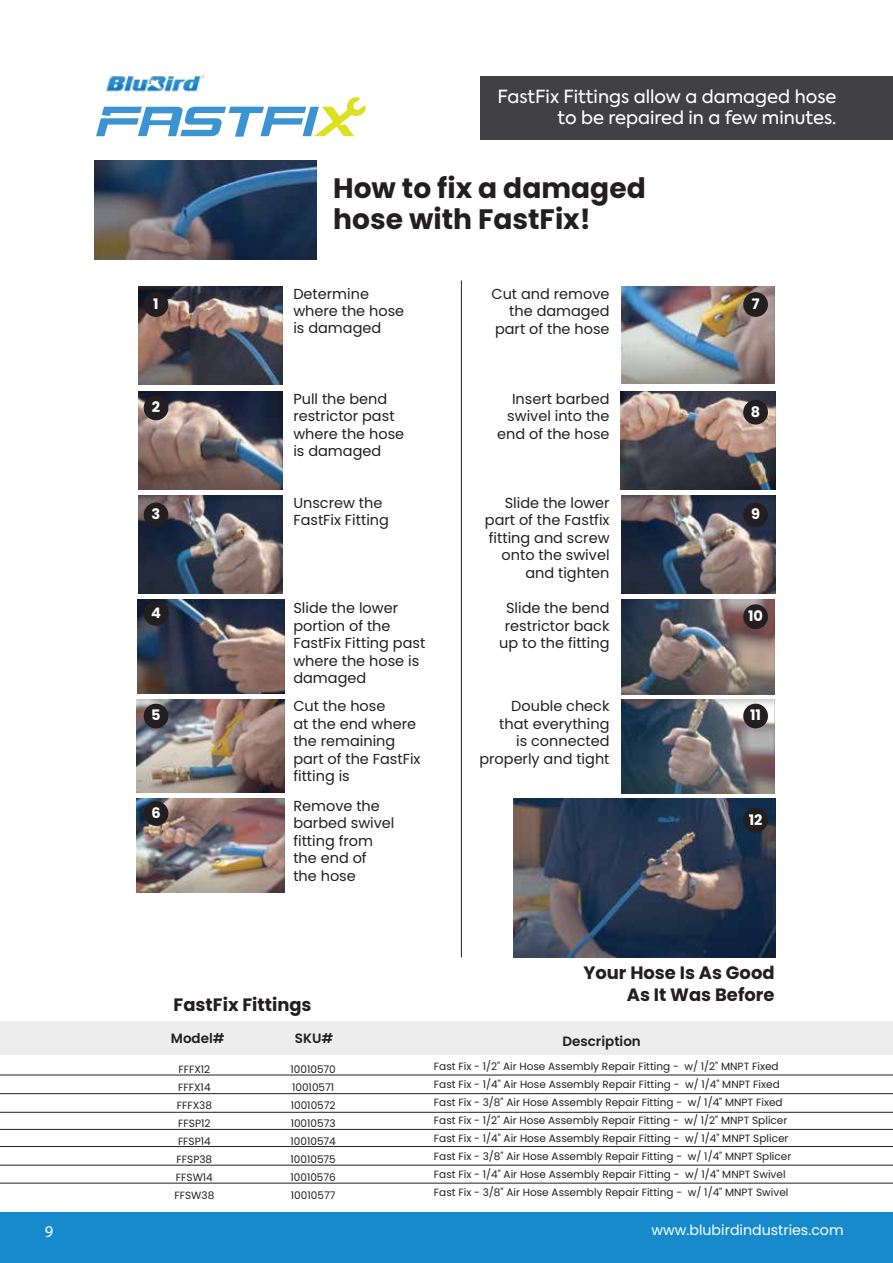
<style>
.page{position:relative;width:893px;height:1263px;background:#fff}
.page>*{position:absolute;margin:0;border:0;box-sizing:border-box;transform-origin:0 0}
.t1{font:700 28.05px/31.7px "Poppins";color:#231f20}
.t2{font:18px/21.6px "Axiforma";color:#fff;text-align:right}
.t3{font:700 18px/21.6px "Poppins";color:#231f20;text-align:right}
.t4{font:16.5px "Myriad Pro";color:#fff}
.t5{font:14.55px/17.4px "Poppins";color:#231f20}
.t6{font:700 14.55px "Poppins";color:#fff}
.t7{font:14.25px "Poppins";color:#fff}
.t8{font:600 13.5px "Poppins";color:#231f20}
.t9{font:10.5px/18px "Poppins";color:#231f20}
</style>
<div class="page">
<div style="left:480px;top:77px;width:413px;height:63px;background:#414042"></div>
<svg style="left:96px;top:97px;width:270px;height:40px"></svg>
<img style="left:101px;top:75px;width:109px;height:23px">
<hr style="left:0;top:1075px;width:893px;height:1px;background:#231f20">
<hr style="left:0;top:1093px;width:893px;height:1px;background:#231f20">
<hr style="left:0;top:1112px;width:893px;height:1px;background:#231f20">
<hr style="left:0;top:1129px;width:893px;height:1px;background:#231f20">
<hr style="left:0;top:1146px;width:893px;height:1px;background:#231f20">
<hr style="left:0;top:1165px;width:893px;height:1px;background:#231f20">
<hr style="left:0;top:1183px;width:893px;height:1px;background:#231f20">
<img style="left:138px;top:286px;width:145px;height:98px">
<img style="left:138px;top:392px;width:145px;height:98px">
<img style="left:137px;top:600px;width:147px;height:93px">
<img style="left:136px;top:699px;width:149px;height:93px">
<img style="left:137px;top:799px;width:148px;height:93px">
<img style="left:622px;top:286px;width:153px;height:97px">
<img style="left:621px;top:392px;width:154px;height:98px">
<img style="left:621px;top:496px;width:154px;height:98px">
<img style="left:138px;top:496px;width:145px;height:98px">
<img style="left:622px;top:600px;width:153px;height:94px">
<img style="left:622px;top:699px;width:153px;height:94px">
<img style="left:514px;top:799px;width:262px;height:158px">
<img style="left:94px;top:161px;width:222px;height:99px">
<hr style="left:461px;top:280px;width:1px;height:677px;background:#231f20">
<div style="left:144px;top:292px;width:24px;height:25px;background:#231f20;border-radius:50%"></div>
<div style="left:144px;top:396px;width:24px;height:24px;background:#231f20;border-radius:50%"></div>
<div style="left:144px;top:503px;width:24px;height:24px;background:#231f20;border-radius:50%"></div>
<div style="left:144px;top:601px;width:24px;height:25px;background:#231f20;border-radius:50%"></div>
<div style="left:144px;top:704px;width:24px;height:24px;background:#231f20;border-radius:50%"></div>
<div style="left:144px;top:801px;width:24px;height:25px;background:#231f20;border-radius:50%"></div>
<div style="left:743px;top:292px;width:25px;height:25px;background:#231f20;border-radius:50%"></div>
<div style="left:743px;top:400px;width:25px;height:25px;background:#231f20;border-radius:50%"></div>
<div style="left:743px;top:503px;width:25px;height:24px;background:#231f20;border-radius:50%"></div>
<div style="left:743px;top:604px;width:25px;height:25px;background:#231f20;border-radius:50%"></div>
<div style="left:743px;top:704px;width:25px;height:24px;background:#231f20;border-radius:50%"></div>
<div style="left:743px;top:808px;width:25px;height:24px;background:#231f20;border-radius:50%"></div>
<div style="left:0;top:1021px;width:893px;height:33px;background:#ededed"></div>
<div style="left:0;top:1212px;width:893px;height:51px;background:#168acb"></div>
<h2 class="t2" style="left:497px;top:86px;width:340px">FastFix Fittings allow a damaged hose to be repaired in a few minutes.</h2>
<h1 class="t1" style="left:333px;top:172px;width:314px">How to fix a damaged hose with FastFix!</h1>
<h3 class="t6" style="left:153px;top:295px;width:7px">1</h3>
<h3 class="t5" style="left:293px;top:285px;width:112px">Determine where the hose is damaged</h3>
<h3 class="t5" style="left:491px;top:285px;width:120px;text-align:right">Cut and remove the damaged part of the hose</h3>
<h3 class="t6" style="left:752px;top:295px;width:9px">7</h3>
<h3 class="t6" style="left:152px;top:399px;width:10px">2</h3>
<h3 class="t6" style="left:152px;top:506px;width:10px">3</h3>
<h3 class="t6" style="left:151px;top:604px;width:11px">4</h3>
<h3 class="t6" style="left:151px;top:707px;width:11px">5</h3>
<h3 class="t6" style="left:151px;top:804px;width:11px">6</h3>
<h3 class="t5" style="left:293px;top:390px;width:112px">Pull the bend restrictor past where the hose is damaged</h3>
<h3 class="t5" style="left:293px;top:494px;width:97px">Unscrew the<br>FastFix Fitting</h3>
<h3 class="t5" style="left:293px;top:600px;width:133px">Slide the lower portion of the<br>FastFix Fitting past where the hose is damaged</h3>
<h3 class="t5" style="left:293px;top:698px;width:129px">Cut the hose<br>at the end where the remaining part of the FastFix fitting is</h3>
<h3 class="t5" style="left:293px;top:797px;width:103px">Remove the barbed swivel fitting from the end of<br>the hose</h3>
<h3 class="t5" style="left:497px;top:390px;width:114px;text-align:right">Insert barbed swivel into the end of the hose</h3>
<h3 class="t5" style="left:485px;top:494px;width:126px;text-align:right">Slide the lower part of the Fastfix fitting and screw onto the swivel and tighten</h3>
<h3 class="t5" style="left:499px;top:600px;width:112px;text-align:center">Slide the bend restrictor back up to the fitting</h3>
<h3 class="t5" style="left:479px;top:698px;width:132px;text-align:right">Double check that everything<br>is connected properly and tight</h3>
<h3 class="t6" style="left:751px;top:403px;width:11px">8</h3>
<h3 class="t6" style="left:751px;top:506px;width:10px">9</h3>
<h3 class="t6" style="left:748px;top:608px;width:16px">10</h3>
<h3 class="t6" style="left:750px;top:707px;width:12px">11</h3>
<h3 class="t6" style="left:749px;top:811px;width:15px">12</h3>
<h2 class="t3" style="left:174px;top:994px;width:139px">FastFix Fittings</h2>
<h2 class="t3" style="left:583px;top:962px;width:193px">Your Hose Is As Good<br>As It Was Before</h2>
<p class="t8" style="left:171px;top:1030px;width:55px">Model#</p>
<p class="t8" style="left:295px;top:1030px;width:40px">SKU#</p>
<p class="t8" style="left:562px;top:1033px;width:80px">Description</p>
<p class="t9" style="left:174px;top:1060px;width:41px;text-align:center">FFFX12<br>FFFX14<br>FFFX38<br>FFSP12<br>FFSP14<br>FFSP38<br>FFSW14<br>FFSW38</p>
<p class="t9" style="left:434px;top:1057px;width:359px">Fast Fix - 1/2" Air Hose Assembly Repair Fitting - w/ 1/2" MNPT Fixed Fast Fix - 1/4" Air Hose Assembly Repair Fitting - w/ 1/4" MNPT Fixed Fast Fix - 3/8" Air Hose Assembly Repair Fitting - w/ 1/4" MNPT Fixed Fast Fix - 1/2" Air Hose Assembly Repair Fitting - w/ 1/2" MNPT Splicer Fast Fix - 1/4" Air Hose Assembly Repair Fitting - w/ 1/4" MNPT Splicer Fast Fix - 3/8" Air Hose Assembly Repair Fitting - w/ 1/4" MNPT Splicer Fast Fix - 1/4" Air Hose Assembly Repair Fitting - w/ 1/4" MNPT Swivel Fast Fix - 3/8" Air Hose Assembly Repair Fitting - w/ 1/4" MNPT Swivel</p>
<p class="t9" style="left:290px;top:1060px;width:47px">10010570<br>10010571<br>10010572<br>10010573<br>10010574<br>10010575<br>10010576<br>10010577</p>
<h3 class="t4" style="left:45px;top:1221px;width:10px">9</h3>
<h3 class="t7" style="left:652px;top:1222px;width:194px">www.blubirdindustries.com</h3>
</div>
